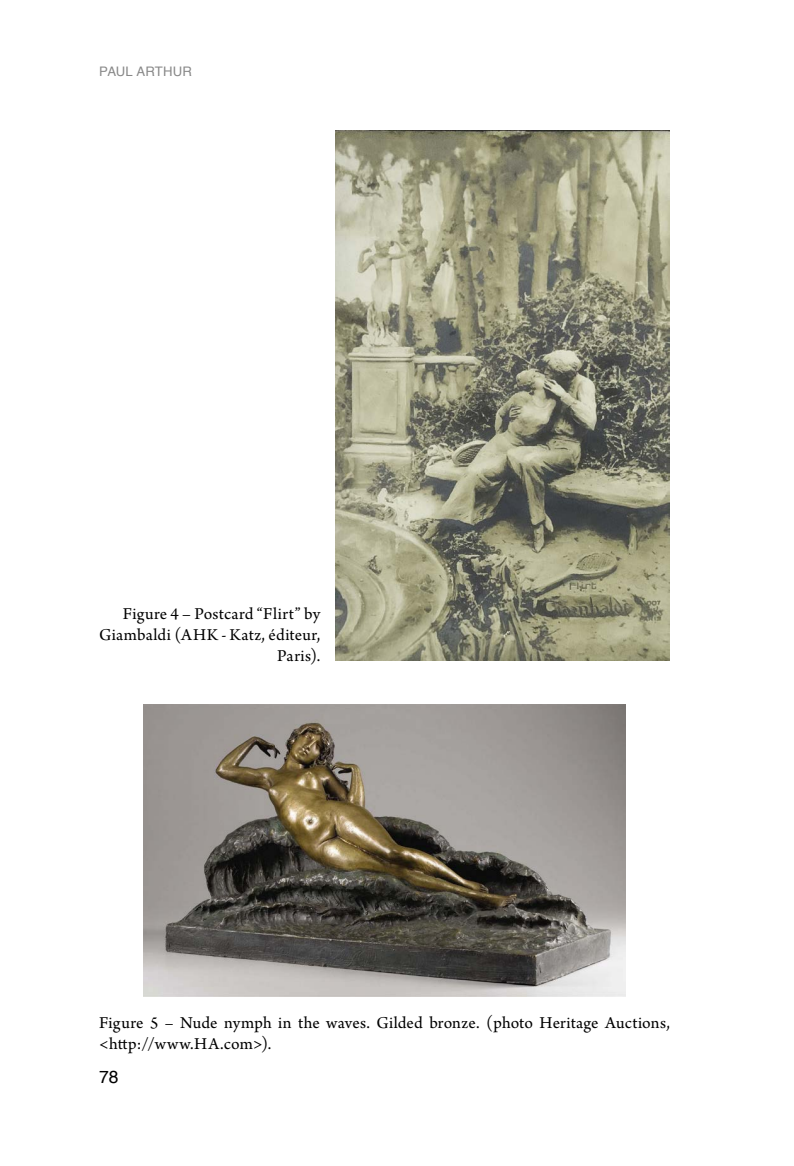
<style>
.page{position:relative;width:794px;height:1166px;background:#fff}
.page>*{position:absolute;margin:0;border:0;box-sizing:border-box;transform-origin:0 0}
.t1{font:17.5px/21px "Arno Pro";letter-spacing:.01em;color:#000;text-align:right}
.t2{font:17.5px "Helvetica";color:#000}
.t3{font:13.12px "Helvetica";letter-spacing:.01em;color:#888}
</style>
<div class="page">
<img style="left:335px;top:130px;width:335px;height:531px">
<img style="left:144px;top:704px;width:481px;height:292px">
<p class="t3" style="left:99px;top:61px;width:94px">PAUL ARTHUR</p>
<p class="t1" style="left:99px;top:604px;width:223px">Figure 4 – Postcard “Flirt” by<br>Giambaldi (AHK - Katz, éditeur,<br>Paris).</p>
<p class="t1" style="left:99px;top:1013px;width:572px;text-align:left">Figure 5 – Nude nymph in the waves. Gilded bronze. (photo Heritage Auctions, &lt;http://www.HA.com&gt;).</p>
<p class="t2" style="left:99px;top:1063px;width:21px">78</p>
</div>
